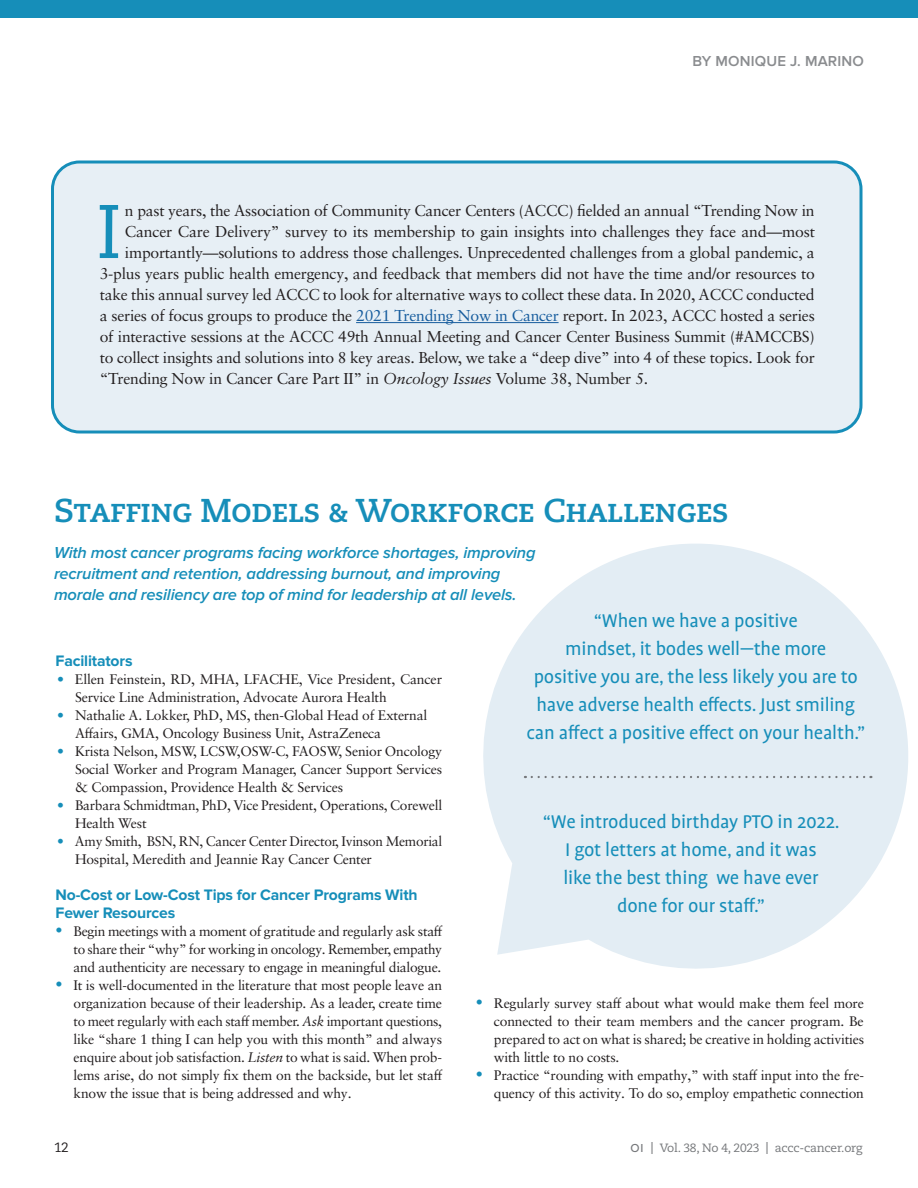
<style>
.page{position:relative;width:918px;height:1188px;background:#fff}
.page>*{position:absolute;margin:0;border:0;box-sizing:border-box;transform-origin:0 0}
.t1{font:75.75px "Caecilia LT Pro 55 Roman";color:#168eb9}
.t2{font:700 33px "Caecilia LT Pro 75";letter-spacing:-.02em;color:#168eb9}
.t3{font:21px/28px "Profile Pro";letter-spacing:-.01em;color:#168eb9;text-align:center}
.t4{font:italic 600 16.5px/21px "Proxima Nova";letter-spacing:-.01em;color:#168eb9}
.t5{font:15.75px "Sabon LT Pro";letter-spacing:-.015em;color:#231f20}
.t6{font:700 15.75px/18px "Proxima Nova";letter-spacing:-.01em;color:#168eb9}
.t7{font:600 15px "Proxima Nova";letter-spacing:.01em;color:#8a8c8f}
.t8{font:13.8px/18px "Sabon LT Pro";letter-spacing:-.015em;color:#231f20}
.t9{font:13.5px "Caecilia LT Pro 55 Roman";color:#231f20}
.t10{font:12px "Caecilia LT Pro 55 Roman";letter-spacing:-.02em;color:#76787b}
.s1{color:#175d9e}
.s2{font-style:italic}
.s3{color:#168eb9}
.s4{font-size:14.25px;color:#168eb9}
.s5{font-family:"Proxima Nova";font-weight:500}
.s6{font-family:"Caecilia LT Pro 75";font-weight:700}
</style>
<div class="page">
<svg style="left:483px;top:543px;width:425px;height:426px;fill:#e3edf4"></svg>
<div style="left:52px;top:162px;width:809px;height:270px;background:#e7eff5;border-radius:27px"></div>
<div style="left:51px;top:160px;width:811px;height:274px;border:3px solid #168eb9;border-radius:27px"></div>
<hr style="left:356px;top:322px;width:203px;height:1px;background:#175d9e">
<svg style="left:532px;top:776px;width:339px;height:2px"></svg>
<div style="left:0;top:0;width:918px;height:18px;background:#168eb9"></div>
<p class="t7" style="left:693px;top:52px;width:173px">BY MONIQUE J. MARINO</p>
<h1 class="t1" style="left:96px;top:182px;width:27px">I</h1>
<p class="t5" style="left:125px;top:201px;width:691px">n past years, the Association of Community Cancer Centers (ACCC) fielded an annual “Trending Now in</p>
<p class="t5" style="left:125px;top:222px;width:691px">Cancer Care Delivery” survey to its membership to gain insights into challenges they face and—most</p>
<p class="t5" style="left:125px;top:243px;width:691px">importantly—solutions to address those challenges. Unprecedented challenges from a global pandemic, a</p>
<p class="t5" style="left:100px;top:264px;width:717px">3-plus years public health emergency, and feedback that members did not have the time and/or resources to</p>
<p class="t5" style="left:100px;top:285px;width:716px">take this annual survey led ACCC to look for alternative ways to collect these data. In 2020, ACCC conducted</p>
<p class="t5" style="left:100px;top:306px;width:717px">a series of focus groups to produce the <span class="s1">2021 Trending Now in Cancer</span> report. In 2023, ACCC hosted a series</p>
<p class="t5" style="left:100px;top:327px;width:716px">of interactive sessions at the ACCC 49th Annual Meeting and Cancer Center Business Summit (#AMCCBS)</p>
<p class="t5" style="left:100px;top:348px;width:717px">to collect insights and solutions into 8 key areas. Below, we take a “deep dive” into 4 of these topics. Look for</p>
<p class="t5" style="left:100px;top:369px;width:550px">“Trending Now in Cancer Care Part II” in <span class="s2">Oncology Issues</span> Volume 38, Number 5.</p>
<h2 class="t2" style="left:54px;top:488px;width:676px">Staffing Models &amp; Workforce Challenges</h2>
<p class="t4" style="left:54px;top:542px;width:483px">With most cancer programs facing workforce shortages, improving recruitment and retention, addressing burnout, and improving morale and resiliency are top of mind for leadership at all levels.</p>
<h3 class="t3" style="left:526px;top:607px;width:340px">“When we have a positive<br>mindset, it bodes well—the more<br>positive you are, the less likely you are to have adverse health effects. Just smiling can affect a positive effect on your health.”</h3>
<p class="t6" style="left:56px;top:652px;width:79px">Facilitators</p>
<p class="t8" style="left:75px;top:670px;width:369px;text-indent:-18px"><span class="s3">•</span> Ellen Feinstein, RD, MHA, LFACHE, Vice President, Cancer<br>Service Line Administration, Advocate Aurora Health</p>
<p class="t8" style="left:75px;top:706px;width:354px;text-indent:-18px"><span class="s3">•</span> Nathalie A. Lokker, PhD, MS, then-Global Head of External<br>Affairs, GMA, Oncology Business Unit, AstraZeneca</p>
<p class="t8" style="left:75px;top:742px;width:369px;text-align:justify;text-indent:-18px"><span class="s3">•</span> Krista Nelson, MSW, LCSW,OSW-C, FAOSW, Senior Oncology Social Worker and Program Manager, Cancer Support Services &amp; Compassion, Providence Health &amp; Services</p>
<p class="t8" style="left:75px;top:796px;width:369px;text-indent:-18px"><span class="s3">•</span> Barbara Schmidtman, PhD, Vice President, Operations, Corewell<br>Health West</p>
<p class="t8" style="left:75px;top:832px;width:369px;text-indent:-18px"><span class="s3">•</span> Amy Smith, BSN, RN, Cancer Center Director, Ivinson Memorial<br>Hospital, Meredith and Jeannie Ray Cancer Center</p>
<p class="t6" style="left:56px;top:886px;width:364px">No-Cost or Low-Cost Tips for Cancer Programs With<br>Fewer Resources</p>
<p class="t8" style="left:74px;top:922px;width:371px;text-align:justify;text-indent:-18px"><span class="s4">•</span> Begin meetings with a moment of gratitude and regularly ask staff to share their “why” for working in oncology. Remember, empathy and authenticity are necessary to engage in meaningful dialogue.</p>
<p class="t8" style="left:73px;top:976px;width:371px;text-align:justify;text-indent:-18px"><span class="s4">•</span> It is well-documented in the literature that most people leave an organization because of their leadership. As a leader, create time to meet regularly with each staff member. <span class="s2">Ask</span> important questions, like “share 1 thing I can help you with this month” and always enquire about job satisfaction. <span class="s2">Listen</span> to what is said. When prob&shy;lems arise, do not simply fix them on the backside, but let staff know the issue that is being addressed and why.</p>
<h3 class="t3" style="left:543px;top:808px;width:298px">“We introduced birthday PTO in 2022.<br>I got letters at home, and it was<br>like the best thing we have ever done for our staff.”</h3>
<p class="t8" style="left:494px;top:994px;width:372px;text-align:justify;text-indent:-18px"><span class="s4">•</span> Regularly survey staff about what would make them feel more connected to their team members and the cancer program. Be prepared to act on what is shared; be creative in holding activities with little to no costs.</p>
<p class="t8" style="left:476px;top:1066px;width:390px;text-align:right"><span class="s4">•</span> Practice “rounding with empathy,” with staff input into the fre&shy;quency of this activity. To do so, employ empathetic connection</p>
<p class="t9" style="left:54px;top:1138px;width:16px">12</p>
<p class="t10" style="left:631px;top:1140px;width:233px"><span class="s5">OI</span> <span class="s6">|</span> Vol. 38, No 4, 2023 <span class="s6">|</span> accc-cancer.org</p>
</div>
